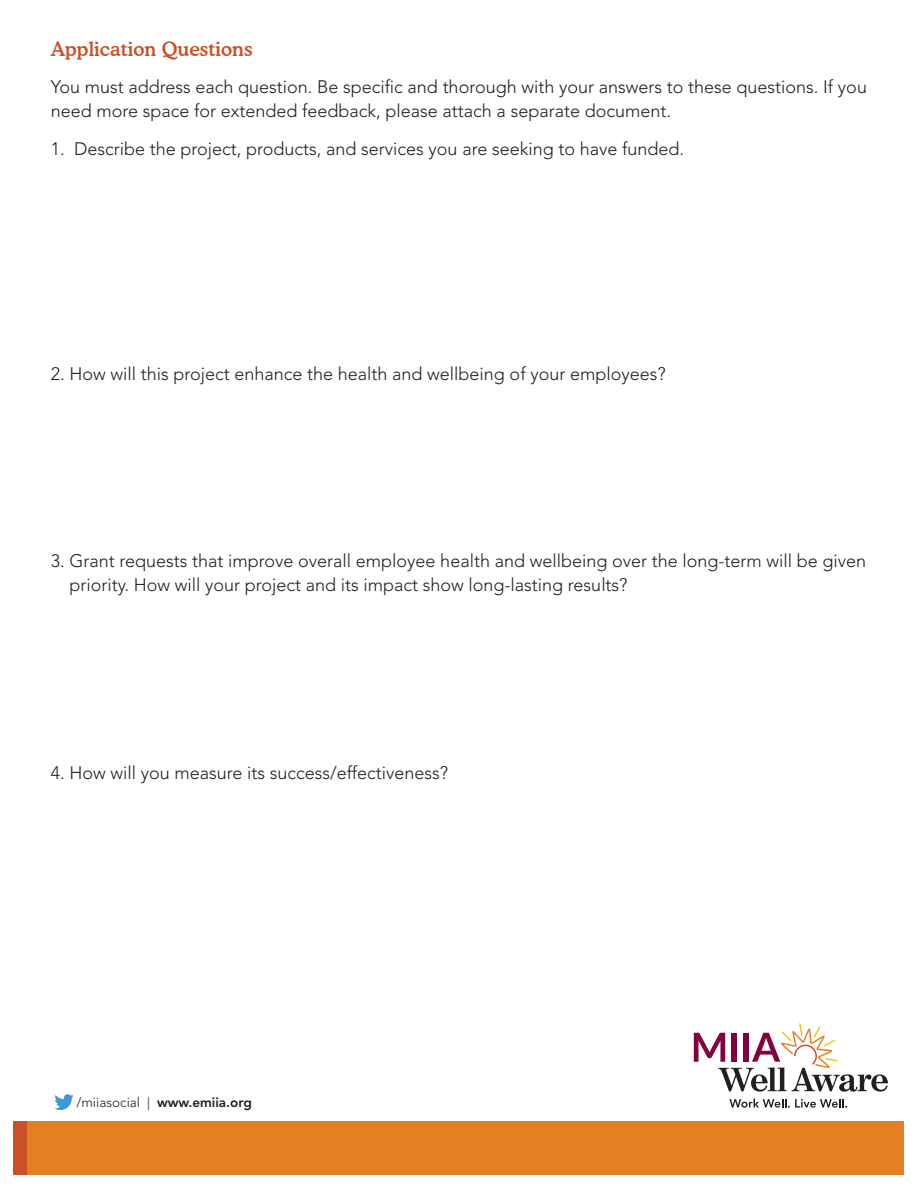
<style>
.page{position:relative;width:918px;height:1188px;background:#fff}
.page>*{position:absolute;margin:0;border:0;box-sizing:border-box;transform-origin:0 0}
.t1{font:500 19.5px "Cooper BT";color:#ca5027}
.text{font:300 18px/24px "Avenir LT Std";color:#231f20}
.t2{font:800 13.5px "Avenir LT Std";color:#231f20}
.s1{font-weight:300}
</style>
<div class="page">
<div style="left:14px;top:1121px;width:890px;height:53px;background:#e57f25"></div>
<div style="left:14px;top:1121px;width:13px;height:53px;background:#ca5027"></div>
<svg style="left:729px;top:1099px;width:118px;height:9px"></svg>
<svg style="left:694px;top:1023px;width:194px;height:69px"></svg>
<svg style="left:54px;top:1094px;width:20px;height:16px"></svg>
<p class="t1" style="left:51px;top:37px;width:203px">Application Questions</p>
<p class="text" style="left:51px;top:75px;width:818px">You must address each question. Be specific and thorough with your answers to these questions. If you need more space for extended feedback, please attach a separate document.</p>
<p class="text" style="left:51px;top:137px;width:635px">1. Describe the project, products, and services you are seeking to have funded.</p>
<p class="text" style="left:51px;top:362px;width:617px">2. How will this project enhance the health and wellbeing of your employees?</p>
<p class="text" style="left:69px;top:549px;width:798px;text-indent:-19px">3. Grant requests that improve overall employee health and wellbeing over the long-term will be given priority. How will your project and its impact show long-lasting results?</p>
<p class="text" style="left:51px;top:761px;width:399px">4. How will you measure its success/effectiveness?</p>
<p class="t2" style="left:76px;top:1095px;width:177px"><span class="s1">/miiasocial |</span> www.emiia.org</p>
</div>
